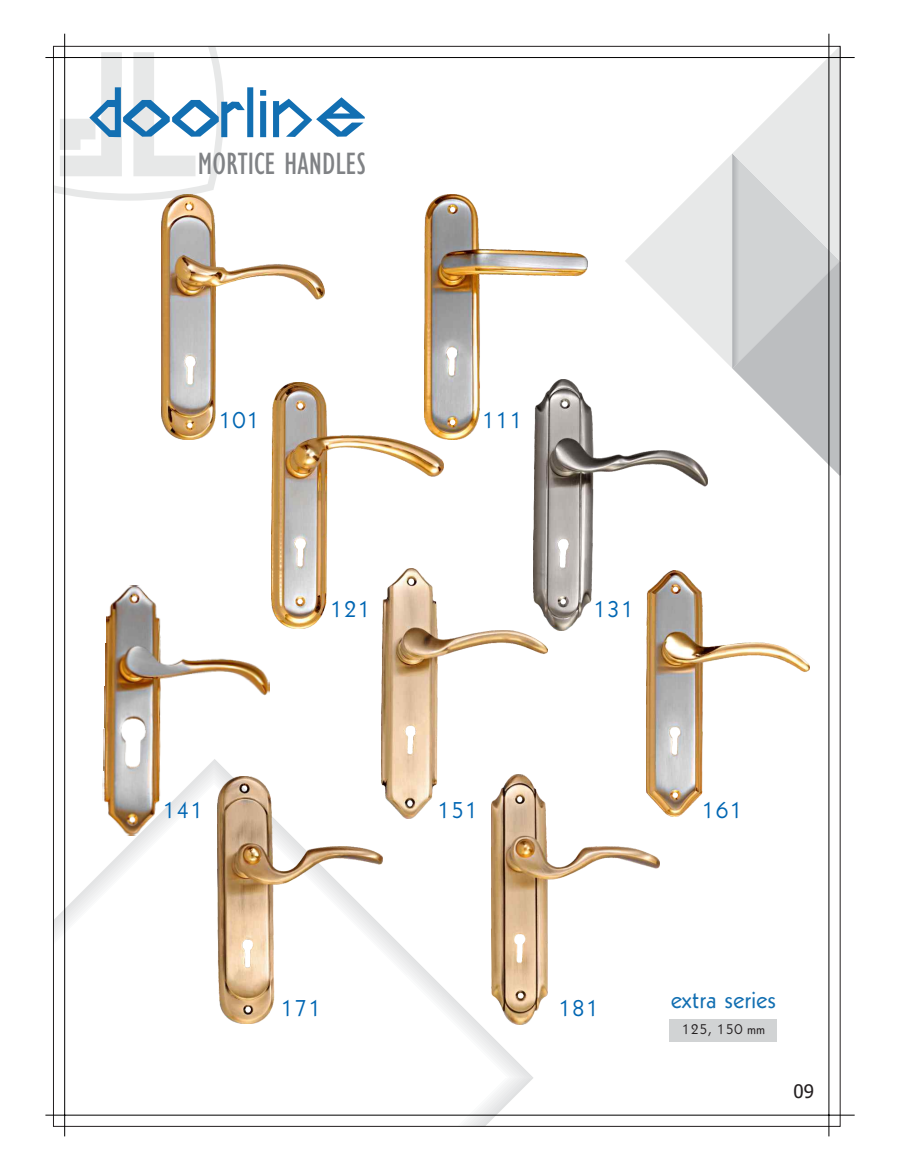
<style>
.page{position:relative;width:900px;height:1170px;background:#fff}
.page>*{position:absolute;margin:0;border:0;box-sizing:border-box;transform-origin:0 0}
.t1{font:31.88px "Gill Sans Condensed";color:#808285}
.t2{font:28.88px "Geometric 231 BT Roman C";color:#126fb2}
.t3{font:25px "Geometric 231 BT Roman C";color:#0066b3}
.t4{font:18.75px "Tahoma";color:#231f20}
.t5{font:15.38px "Geometric 231 BT Roman C";color:#231f20}
</style>
<div class="page">
<svg style="left:625px;top:154px;width:107px;height:214px;fill:#efefef"></svg>
<svg style="left:732px;top:46px;width:109px;height:430px"></svg>
<svg style="left:55px;top:759px;width:479px;height:366px"></svg>
<hr style="left:64px;top:34px;width:1px;height:1102px;background:#000">
<hr style="left:45px;top:57px;width:810px;height:1px;background:#000">
<hr style="left:45px;top:1115px;width:810px;height:1px;background:#000">
<hr style="left:829px;top:34px;width:1px;height:1102px;background:#000">
<svg style="left:53px;top:46px;width:312px;height:155px"></svg>
<img style="left:382px;top:629px;width:166px;height:189px">
<img style="left:646px;top:631px;width:163px;height:186px">
<img style="left:218px;top:777px;width:164px;height:246px">
<img style="left:162px;top:194px;width:163px;height:246px">
<img style="left:425px;top:195px;width:163px;height:245px">
<img style="left:272px;top:382px;width:172px;height:247px">
<img style="left:533px;top:380px;width:174px;height:251px">
<img style="left:102px;top:586px;width:169px;height:252px">
<img style="left:491px;top:775px;width:169px;height:250px">
<div style="left:669px;top:1019px;width:108px;height:22px;background:#d1d3d4"></div>
<p class="t1" style="left:198px;top:152px;width:170px">MORTICE HANDLES</p>
<p class="t3" style="left:218px;top:409px;width:43px">101</p>
<p class="t3" style="left:481px;top:409px;width:43px">111</p>
<p class="t3" style="left:330px;top:598px;width:43px">121</p>
<p class="t3" style="left:593px;top:598px;width:43px">131</p>
<p class="t3" style="left:162px;top:799px;width:43px">141</p>
<p class="t3" style="left:437px;top:799px;width:43px">151</p>
<p class="t3" style="left:701px;top:799px;width:43px">161</p>
<p class="t3" style="left:280px;top:997px;width:43px">171</p>
<p class="t3" style="left:558px;top:997px;width:43px">181</p>
<p class="t2" style="left:671px;top:986px;width:107px">extra series</p>
<p class="t5" style="left:682px;top:1023px;width:85px">125, 150 mm</p>
<p class="t4" style="left:793px;top:1084px;width:22px">09</p>
</div>
